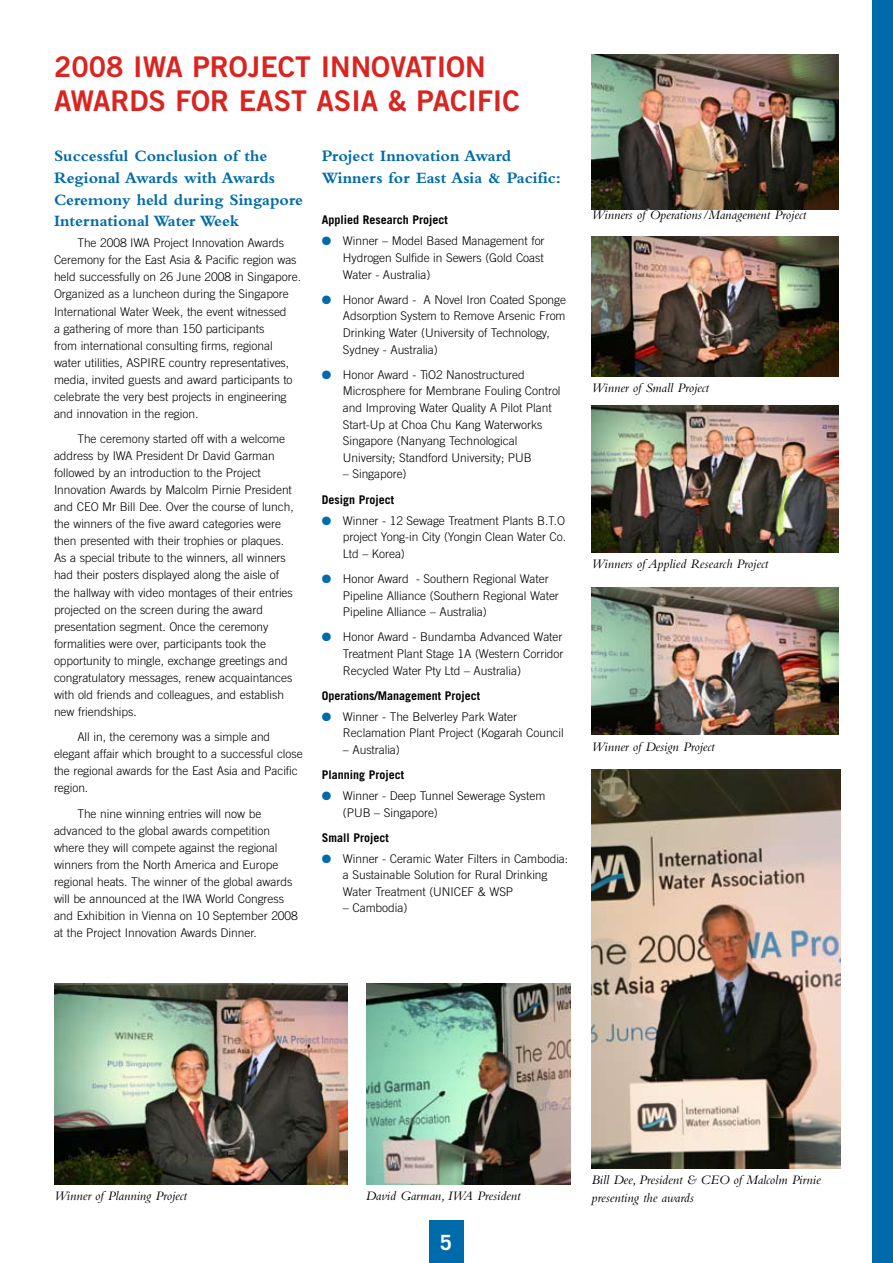
<style>
.page{position:relative;width:893px;height:1263px;background:#fff}
.page>*{position:absolute;margin:0;border:0;box-sizing:border-box;transform-origin:0 0}
.t1{font:28.5px/34.2px "Trade Gothic Bold Two";color:#da2420}
.t2{font:700 16.5px/21.6px "Bembo";color:#006bab}
.t3{font:italic 13.5px "Bembo";color:#000}
.t4{font:300 12px/17.1px "Trade Gothic";letter-spacing:-.005em;color:#000}
.t5{font:700 12px "Trade Gothic";color:#000}
.s1{color:#006bab}
</style>
<div class="page">
<div style="left:429px;top:1220px;width:34px;height:43px;background:#006bab"></div>
<div style="left:872px;top:0;width:21px;height:1263px;background:#006bab"></div>
<img style="left:367px;top:984px;width:203px;height:200px">
<img style="left:591px;top:770px;width:249px;height:399px">
<img style="left:591px;top:406px;width:248px;height:147px">
<img style="left:591px;top:588px;width:248px;height:146px">
<img style="left:591px;top:54px;width:248px;height:155px">
<img style="left:54px;top:983px;width:293px;height:201px">
<img style="left:591px;top:237px;width:248px;height:139px">
<h1 class="t1" style="left:54px;top:49px;width:467px">2008 IWA PROJECT INNOVATION<br>AWARDS FOR EAST ASIA &amp; PACIFIC</h1>
<h2 class="t2" style="left:54px;top:145px;width:251px">Successful Conclusion of the<br>Regional Awards with Awards<br>Ceremony held during Singapore<br>International Water Week</h2>
<p class="t4" style="left:54px;top:234px;width:248px;text-indent:23px">The 2008 IWA Project Innovation Awards Ceremony for the East Asia &amp; Pacific region was held successfully on 26 June 2008 in Singapore.<br>Organized as a luncheon during the Singapore International Water Week, the event witnessed<br>a gathering of more than 150 participants<br>from international consulting firms, regional water utilities, ASPIRE country representatives, media, invited guests and award participants to celebrate the very best projects in engineering and innovation in the region.</p>
<p class="t4" style="left:54px;top:430px;width:241px;text-indent:23px">The ceremony started off with a welcome address by IWA President Dr David Garman followed by an introduction to the Project Innovation Awards by Malcolm Pirnie President and CEO Mr Bill Dee. Over the course of lunch, the winners of the five award categories were then presented with their trophies or plaques.<br>As a special tribute to the winners, all winners had their posters displayed along the aisle of the hallway with video montages of their entries projected on the screen during the award presentation segment. Once the ceremony formalities were over, participants took the opportunity to mingle, exchange greetings and congratulatory messages, renew acquaintances with old friends and colleagues, and establish new friendships.</p>
<p class="t4" style="left:54px;top:728px;width:250px;text-indent:23px">All in, the ceremony was a simple and elegant affair which brought to a successful close the regional awards for the East Asia and Pacific region.</p>
<p class="t4" style="left:54px;top:805px;width:245px;text-indent:23px">The nine winning entries will now be advanced to the global awards competition where they will compete against the regional winners from the North America and Europe regional heats. The winner of the global awards will be announced at the IWA World Congress and Exhibition in Vienna on 10 September 2008 at the Project Innovation Awards Dinner.</p>
<h2 class="t2" style="left:322px;top:146px;width:241px;line-height:21.1px">Project Innovation Award<br>Winners for East Asia &amp; Pacific:</h2>
<p class="t5" style="left:322px;top:213px;width:128px">Applied Research Project</p>
<p class="t4" style="left:343px;top:232px;width:203px;line-height:16.6px;text-align:justify;text-indent:-21px"><span class="s1">●</span> Winner – Model Based Management for Hydrogen Sulfide in Sewers (Gold Coast Water - Australia)</p>
<p class="t4" style="left:343px;top:291px;width:225px;line-height:16.6px;text-indent:-21px"><span class="s1">●</span> Honor Award - A Novel Iron Coated Sponge Adsorption System to Remove Arsenic From Drinking Water (University of Technology, Sydney - Australia)</p>
<p class="t4" style="left:343px;top:366px;width:219px;line-height:16.6px;text-indent:-21px"><span class="s1">●</span> Honor Award - TiO2 Nanostructured Microsphere for Membrane Fouling Control and Improving Water Quality A Pilot Plant Start-Up at Choa Chu Kang Waterworks Singapore (Nanyang Technological University; Standford University; PUB</p>
<p class="t4" style="left:343px;top:465px;width:65px">– Singapore)</p>
<p class="t5" style="left:322px;top:492px;width:74px">Design Project</p>
<p class="t4" style="left:343px;top:512px;width:225px;line-height:16.6px;text-align:justify;text-indent:-21px"><span class="s1">●</span> Winner - 12 Sewage Treatment Plants B.T.O project Yong-in City (Yongin Clean Water Co.<br>Ltd – Korea)</p>
<p class="t4" style="left:343px;top:570px;width:218px;line-height:16.6px;text-indent:-21px"><span class="s1">●</span> Honor Award - Southern Regional Water<br>Pipeline Alliance (Southern Regional Water<br>Pipeline Alliance – Australia)</p>
<p class="t4" style="left:343px;top:628px;width:222px;line-height:16.6px;text-align:justify;text-indent:-21px"><span class="s1">●</span> Honor Award - Bundamba Advanced Water Treatment Plant Stage 1A (Western Corridor Recycled Water Pty Ltd – Australia)</p>
<p class="t5" style="left:322px;top:688px;width:160px">Operations/Management Project</p>
<p class="t4" style="left:343px;top:708px;width:222px;line-height:16.6px;text-indent:-21px"><span class="s1">●</span> Winner - The Belverley Park Water<br>Reclamation Plant Project (Kogarah Council</p>
<p class="t4" style="left:343px;top:741px;width:58px">– Australia)</p>
<p class="t5" style="left:322px;top:767px;width:84px">Planning Project</p>
<p class="t4" style="left:343px;top:787px;width:204px;line-height:16.6px;text-indent:-21px"><span class="s1">●</span> Winner - Deep Tunnel Sewerage System (PUB – Singapore)</p>
<p class="t5" style="left:322px;top:830px;width:69px">Small Project</p>
<p class="t4" style="left:343px;top:850px;width:227px;line-height:16.6px;text-indent:-21px"><span class="s1">●</span> Winner - Ceramic Water Filters in Cambodia: a Sustainable Solution for Rural Drinking<br>Water Treatment (UNICEF &amp; WSP</p>
<p class="t4" style="left:343px;top:899px;width:66px">– Cambodia)</p>
<p class="t3" style="left:591px;top:207px;width:216px">Winners of Operations/Management Project</p>
<p class="t3" style="left:591px;top:380px;width:119px">Winner of Small Project</p>
<p class="t3" style="left:591px;top:556px;width:178px">Winners of Applied Research Project</p>
<p class="t3" style="left:591px;top:738px;width:125px">Winner of Design Project</p>
<p class="t3" style="left:591px;top:1172px;width:231px">Bill Dee, President &amp; CEO of Malcolm Pirnie</p>
<p class="t3" style="left:54px;top:1188px;width:135px">Winner of Planning Project</p>
<p class="t3" style="left:366px;top:1188px;width:157px">David Garman, IWA President</p>
<p class="t3" style="left:591px;top:1190px;width:104px">presenting the awards</p>
</div>
